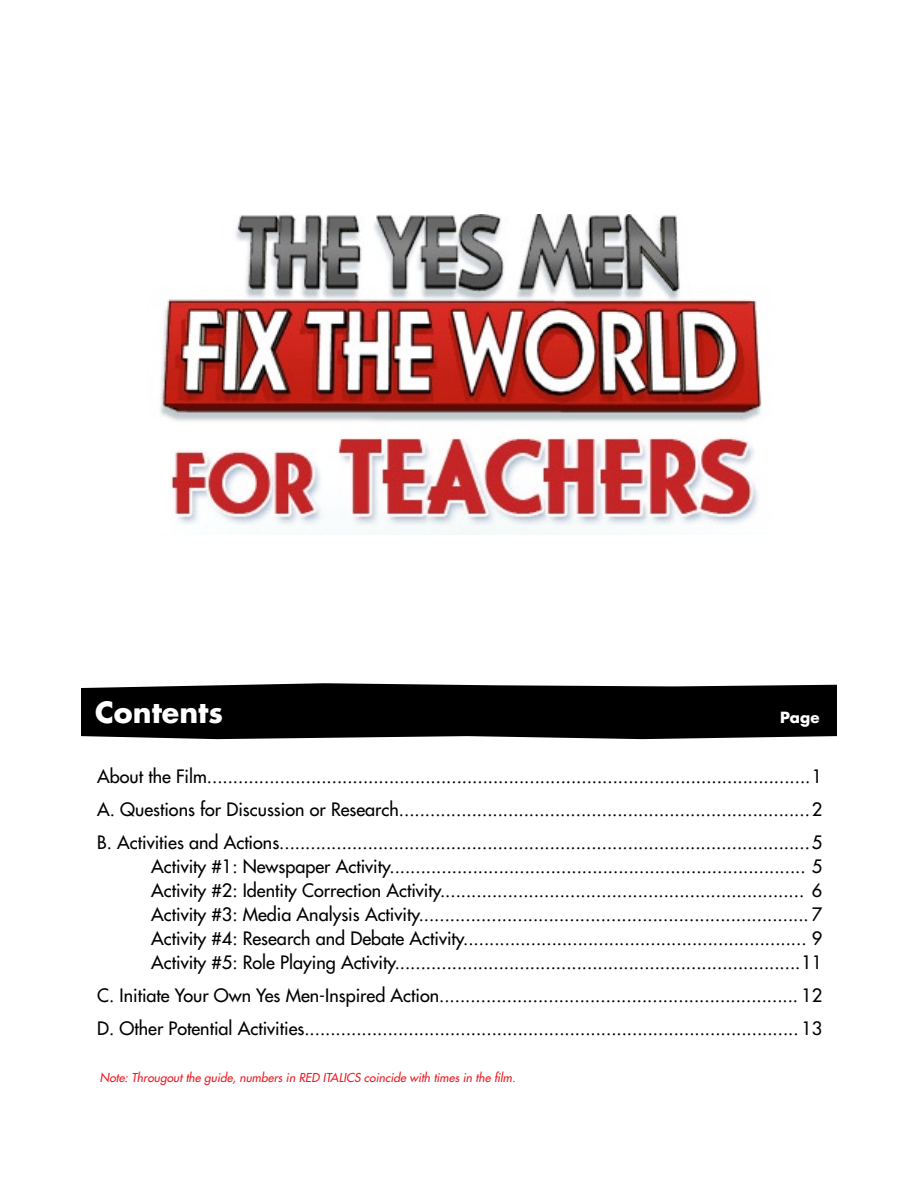
<style>
.page{position:relative;width:918px;height:1188px;background:#fff}
.page>*{position:absolute;margin:0;border:0;box-sizing:border-box;transform-origin:0 0}
.t1{font:700 28.5px "Futura";color:#fff}
.t2{font:18px/24px "Futura";color:#000;text-align:justify}
.t3{font:700 15px "Futura";color:#fff}
.t4{font:italic 12px "Futura";color:#ed1c24}
</style>
<div class="page">
<img style="left:160px;top:214px;width:602px;height:208px">
<img style="left:171px;top:437px;width:588px;height:97px">
<svg style="left:81px;top:683px;width:756px;height:56px;background:#111"></svg>
<h1 class="t1" style="left:95px;top:692px;width:129px">Contents</h1>
<p class="t3" style="left:780px;top:707px;width:41px">Page</p>
<p class="t2" style="left:97px;top:759px;width:727px;line-height:33px">About the Film....................................................................................................................1<br>A. Questions for Discussion or Research...............................................................................2<br>B. Activities and Actions......................................................................................................5</p>
<p class="t2" style="left:151px;top:854px;width:673px">Activity #1: Newspaper Activity................................................................................ 5<br>Activity #2: Identity Correction Activity...................................................................... 6<br>Activity #3: Media Analysis Activity........................................................................... 7<br>Activity #4: Research and Debate Activity.................................................................. 9<br>Activity #5: Role Playing Activity..............................................................................11</p>
<p class="t2" style="left:97px;top:978px;width:727px;line-height:33px">C. Initiate Your Own Yes Men-Inspired Action..................................................................... 12<br>D. Other Potential Activities............................................................................................... 13</p>
<p class="t4" style="left:100px;top:1070px;width:417px">Note: Througout the guide, numbers in RED ITALICS coincide with times in the film.</p>
</div>
